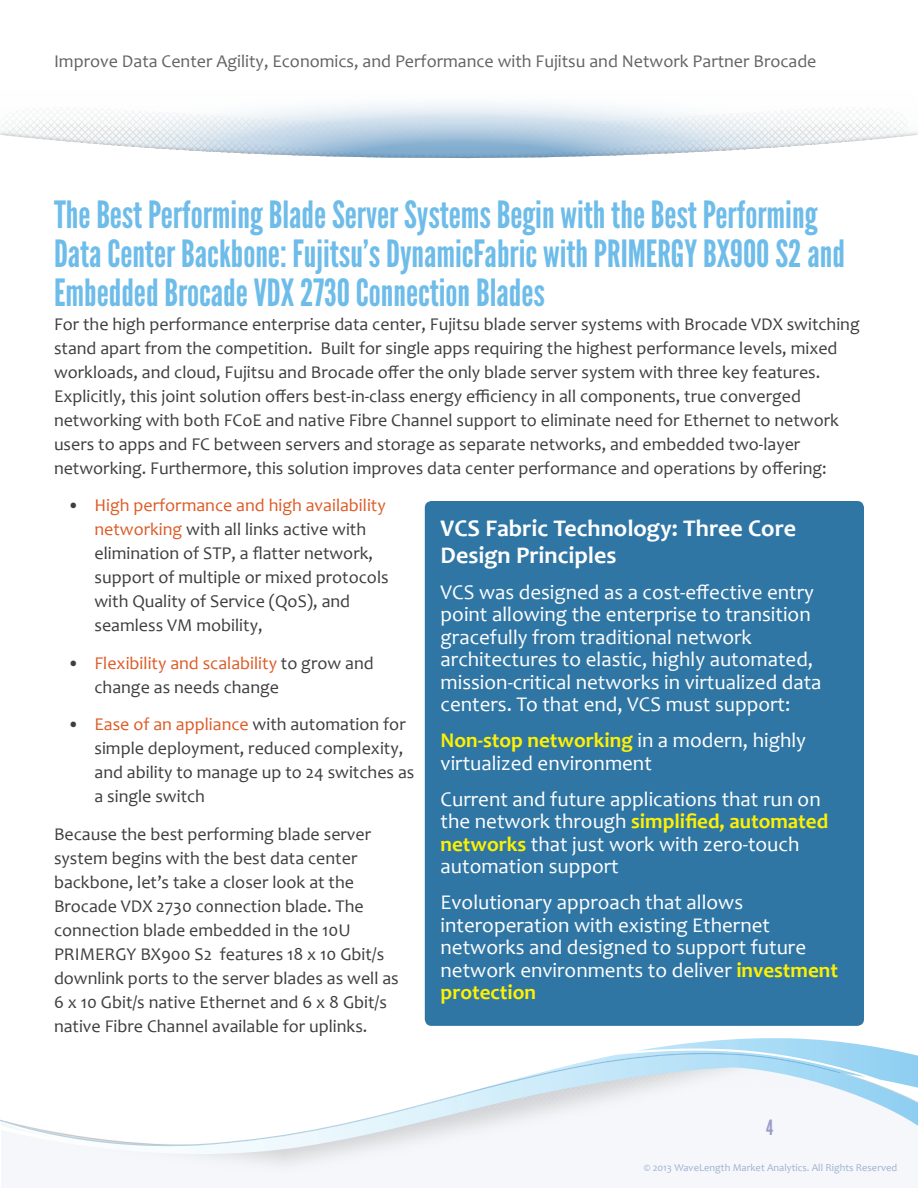
<style>
.page{position:relative;width:918px;height:1188px;background:#fff}
.page>*{position:absolute;margin:0;border:0;box-sizing:border-box;transform-origin:0 0}
.SubHead{font:37.5px/39px "League Gothic";color:#6dbce9}
.Body{font:700 24px/27px "Candara";color:#fff}
.Body-2{font:21px/22.5px "Candara";color:#fff}
.t1{font:21px "League Gothic";color:#9b9bc6}
.Body-3{font:18px/24px "Candara";color:#3e3e3f}
.t2{font:18px "Candara";color:#636366}
.t3{font:10.5px "Candara";color:#9fb3cf}
.s1{color:#dd5b26}
.s2{font-weight:700;color:#fff101}
</style>
<div class="page">
<svg style="left:637px;top:1038px;width:274px;height:16px"></svg>
<svg style="left:1px;top:1054px;width:917px;height:101px"></svg>
<svg style="left:1px;top:103px;width:906px;height:26px"></svg>
<img style="left:0;top:129px;width:918px;height:7px">
<svg style="left:12px;top:136px;width:893px;height:23px"></svg>
<div style="left:425px;top:501px;width:439px;height:525px;background:#2f76a5;border-radius:7px"></div>
<p class="t2" style="left:54px;top:50px;width:764px">Improve Data Center Agility, Economics, and Performance with Fujitsu and Network Partner Brocade</p>
<p class="SubHead" style="left:54px;top:196px;width:792px">The Best Performing Blade Server Systems Begin with the Best Performing<br>Data Center Backbone: Fujitsu’s DynamicFabric with PRIMERGY BX900 S2 and<br>Embedded Brocade VDX 2730 Connection Blades</p>
<p class="Body-3" style="left:54px;top:312px;width:807px">For the high performance enterprise data center, Fujitsu blade server systems with Brocade VDX switching stand apart from the competition. Built for single apps requiring the highest performance levels, mixed workloads, and cloud, Fujitsu and Brocade offer the only blade server system with three key features.<br>Explicitly, this joint solution offers best-in-class energy efficiency in all components, true converged networking with both FCoE and native Fibre Channel support to eliminate need for Ethernet to network users to apps and FC between servers and storage as separate networks, and embedded two-layer networking. Furthermore, this solution improves data center performance and operations by offering:</p>
<p class="Body-3" style="left:94px;top:493px;width:296px;text-indent:-27px">• <span class="s1">High performance and high availability networking</span> with all links active with elimination of STP, a flatter network, support of multiple or mixed protocols with Quality of Service (QoS), and seamless VM mobility,</p>
<p class="Body-3" style="left:94px;top:651px;width:281px;text-indent:-27px">• <span class="s1">Flexibility and scalability</span> to grow and change as needs change</p>
<p class="Body-3" style="left:94px;top:712px;width:321px;text-indent:-27px">• <span class="s1">Ease of an appliance</span> with automation for simple deployment, reduced complexity, and ability to manage up to 24 switches as a single switch</p>
<p class="Body-3" style="left:54px;top:822px;width:346px">Because the best performing blade server system begins with the best data center backbone, let’s take a closer look at the Brocade VDX 2730 connection blade. The connection blade embedded in the 10U PRIMERGY BX900 S2 features 18 x 10 Gbit/s downlink ports to the server blades as well as 6 x 10 Gbit/s native Ethernet and 6 x 8 Gbit/s native Fibre Channel available for uplinks.</p>
<p class="Body" style="left:441px;top:514px;width:357px">VCS Fabric Technology: Three Core<br>Design Principles</p>
<p class="Body-2" style="left:441px;top:581px;width:382px">VCS was designed as a cost-effective entry point allowing the enterprise to transition gracefully from traditional network architectures to elastic, highly automated, mission-critical networks in virtualized data centers. To that end, VCS must support:</p>
<p class="Body-2" style="left:441px;top:729px;width:367px"><span class="s2">Non-stop networking</span> in a modern, highly virtualized environment</p>
<p class="Body-2" style="left:441px;top:788px;width:389px">Current and future applications that run on the network through <span class="s2">simplified, automated networks</span> that just work with zero-touch automation support</p>
<p class="Body-2" style="left:441px;top:891px;width:399px">Evolutionary approach that allows interoperation with existing Ethernet networks and designed to support future network environments to deliver <span class="s2">investment protection</span></p>
<p class="t1" style="left:766px;top:1116px;width:9px">4</p>
<p class="t3" style="left:644px;top:1161px;width:255px">© 2013 WaveLength Market Analytics. All Rights Reserved</p>
</div>
